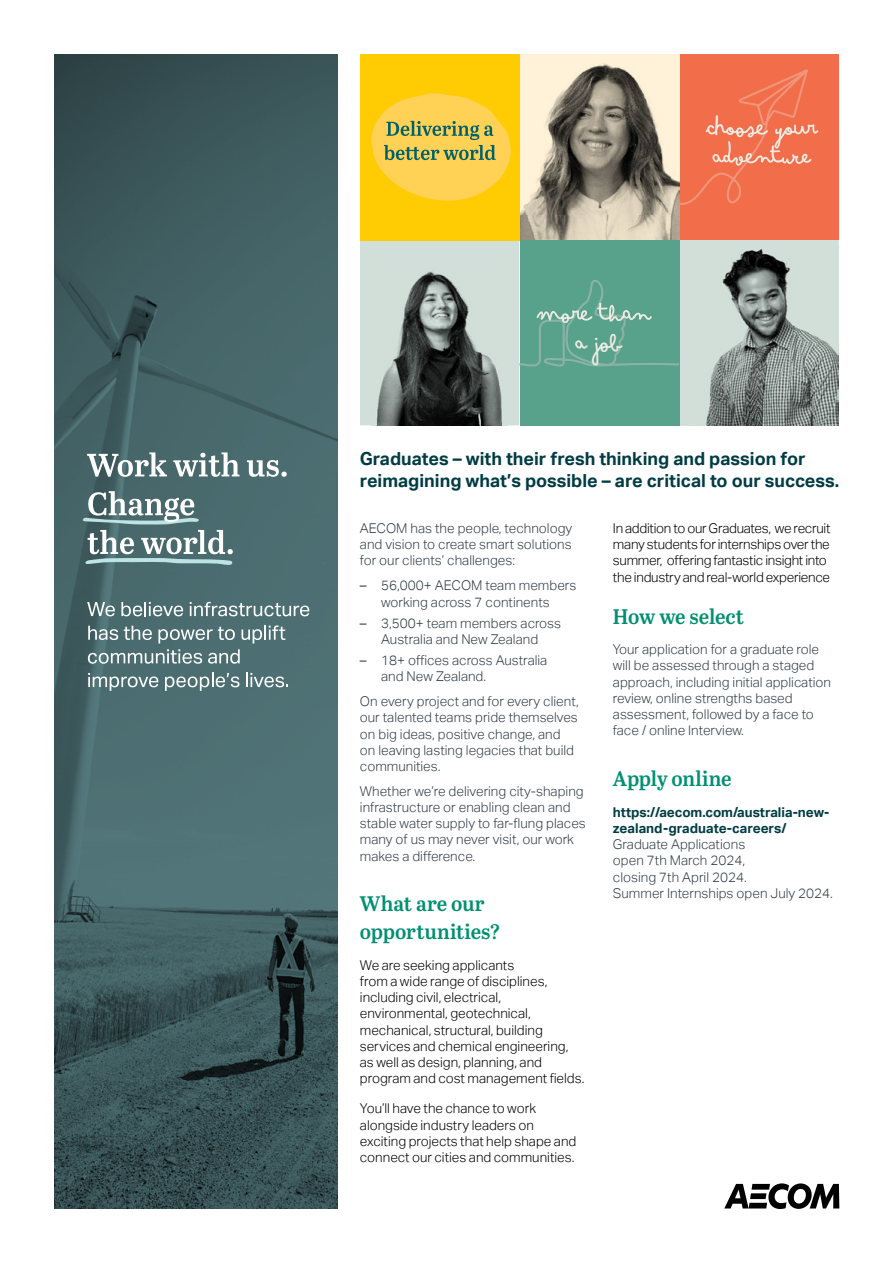
<style>
.page{position:relative;width:893px;height:1263px;background:#fff}
.page>*{position:absolute;margin:0;border:0;box-sizing:border-box;transform-origin:0 0}
.t1{font:23.85px "Bimbo Pro Sharpie";color:#ebebe3}
.t2{font:21px/28.2px "Abril Titling Sb";letter-spacing:-.01em;color:#008f72}
.t3{font:700 18px/21.6px "AECOM Sans";color:#003c44}
.t4{font:300 13.5px/16.2px "AECOM Sans";color:#323f49}
.t5{font:300 13.5px/16.2px "AECOM Sans";letter-spacing:-.005em;color:#000}
.t6{font:700 13.5px/16.5px "AECOM Sans";color:#003c44}
.s1{font-weight:400}
</style>
<div class="page">
<svg style="left:724px;top:1183px;width:115px;height:26px"></svg>
<svg style="left:54px;top:54px;width:284px;height:1155px;background:#415f62"></svg>
<svg style="left:360px;top:54px;width:479px;height:372px;background:#b1a279"></svg>
<svg style="left:87px;top:602px;width:28px;height:14px"></svg>
<svg style="left:121px;top:602px;width:62px;height:14px"></svg>
<svg style="left:190px;top:602px;width:119px;height:14px"></svg>
<svg style="left:88px;top:626px;width:30px;height:14px"></svg>
<svg style="left:124px;top:626px;width:28px;height:14px"></svg>
<svg style="left:158px;top:627px;width:77px;height:16px"></svg>
<svg style="left:241px;top:625px;width:45px;height:18px"></svg>
<svg style="left:88px;top:649px;width:114px;height:15px;background:#7b9396"></svg>
<svg style="left:208px;top:649px;width:32px;height:15px"></svg>
<svg style="left:88px;top:673px;width:70px;height:18px"></svg>
<svg style="left:165px;top:673px;width:74px;height:18px"></svg>
<svg style="left:246px;top:673px;width:42px;height:14px"></svg>
<svg style="left:87px;top:452px;width:80px;height:25px"></svg>
<svg style="left:173px;top:452px;width:66px;height:25px"></svg>
<svg style="left:247px;top:460px;width:40px;height:17px"></svg>
<svg style="left:82px;top:491px;width:151px;height:75px;background:#748e91"></svg>
<h1 class="t1" style="left:576px;top:326px;width:47px">a jOb</h1>
<h3 class="t3" style="left:360px;top:448px;width:481px">Graduates – with their fresh thinking and passion for reimagining what’s possible – are critical to our success.</h3>
<p class="t4" style="left:360px;top:520px;width:214px;text-align:justify">AECOM has the people, technology and vision to create smart solutions for our clients’ challenges:</p>
<p class="t4" style="left:360px;top:577px;width:218px;text-align:center"><span class="s1">–</span> 56,000+ AECOM team members working across 7 continents</p>
<p class="t4" style="left:360px;top:615px;width:203px;text-align:center"><span class="s1">–</span> 3,500+ team members across<br>Australia and New Zealand</p>
<p class="t4" style="left:381px;top:652px;width:168px;text-indent:-21px"><span class="s1">–</span> 18+ offices across Australia and New Zealand.</p>
<p class="t4" style="left:360px;top:693px;width:220px">On every project and for every client, our talented teams pride themselves on big ideas, positive change, and on leaving lasting legacies that build communities.</p>
<p class="t4" style="left:360px;top:783px;width:228px">Whether we’re delivering city-shaping infrastructure or enabling clean and stable water supply to far-flung places many of us may never visit, our work makes a difference.</p>
<h2 class="t2" style="left:360px;top:889px;width:142px">What are our opportunities?</h2>
<p class="t5" style="left:360px;top:957px;width:226px">We are seeking applicants<br>from a wide range of disciplines, including civil, electrical, environmental, geotechnical, mechanical, structural, building services and chemical engineering, as well as design, planning, and program and cost management fields.</p>
<p class="t5" style="left:360px;top:1101px;width:218px">You’ll have the chance to work alongside industry leaders on exciting projects that help shape and connect our cities and communities.</p>
<p class="t5" style="left:613px;top:520px;width:219px">In addition to our Graduates, we recruit many students for internships over the summer, offering fantastic insight into the industry and real-world experience</p>
<h2 class="t2" style="left:613px;top:601px;width:133px">How we select</h2>
<p class="t4" style="left:613px;top:641px;width:220px">Your application for a graduate role will be assessed through a staged approach, including initial application review, online strengths based assessment, followed by a face to face / online Interview.</p>
<h2 class="t2" style="left:613px;top:763px;width:120px">Apply online</h2>
<p class="t6" style="left:613px;top:804px;width:218px">https://aecom.com/australia-new&shy;zealand-graduate-careers/</p>
<p class="t4" style="left:613px;top:836px;width:221px">Graduate Applications<br>open 7th March 2024,<br>closing 7th April 2024.<br>Summer Internships open July 2024.</p>
</div>
